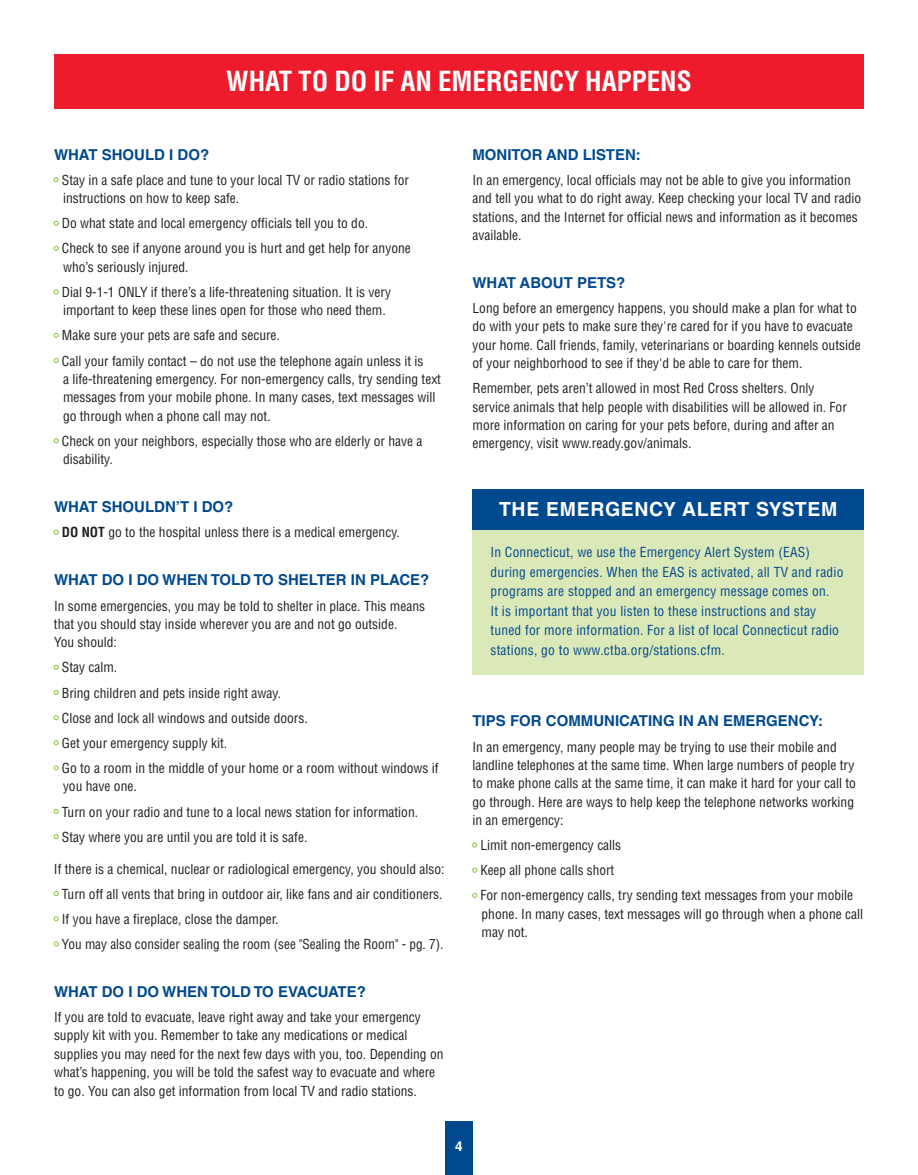
<style>
.page{position:relative;width:918px;height:1175px;background:#fff}
.page>*{position:absolute;margin:0;border:0;box-sizing:border-box;transform-origin:0 0}
.t1{font:700 condensed 27px "Helvetica LT Std";color:#fff}
.t2{font:700 19.5px "Helvetica LT Std";letter-spacing:.035em;color:#fff}
.t3{font:700 15px "Helvetica LT Std";color:#01498e}
.t4{font:condensed 13.5px/18.3px "Helvetica LT Std";color:#231f20}
.t5{font:condensed 13.5px/19.5px "Helvetica LT Std";letter-spacing:.015em;color:#01498e}
.t6{font:700 13.5px "Helvetica LT Std";color:#fff}
.s1{font-weight:700}
</style>
<div class="page">
<svg style="left:54px;top:177px;width:5px;height:5px"></svg>
<svg style="left:54px;top:221px;width:5px;height:5px"></svg>
<svg style="left:54px;top:246px;width:5px;height:5px"></svg>
<svg style="left:54px;top:289px;width:5px;height:5px"></svg>
<svg style="left:54px;top:333px;width:5px;height:5px"></svg>
<svg style="left:54px;top:358px;width:5px;height:5px"></svg>
<svg style="left:54px;top:438px;width:5px;height:5px"></svg>
<svg style="left:54px;top:530px;width:5px;height:5px"></svg>
<svg style="left:54px;top:665px;width:5px;height:5px"></svg>
<svg style="left:54px;top:690px;width:5px;height:5px"></svg>
<svg style="left:54px;top:715px;width:5px;height:5px"></svg>
<svg style="left:54px;top:740px;width:5px;height:5px"></svg>
<svg style="left:54px;top:765px;width:5px;height:5px"></svg>
<svg style="left:54px;top:809px;width:5px;height:5px"></svg>
<svg style="left:54px;top:834px;width:5px;height:5px"></svg>
<svg style="left:54px;top:891px;width:5px;height:5px"></svg>
<svg style="left:54px;top:916px;width:5px;height:5px"></svg>
<svg style="left:54px;top:941px;width:5px;height:5px"></svg>
<div style="left:472px;top:529px;width:392px;height:146px;background:#dbe9b8"></div>
<div style="left:472px;top:489px;width:392px;height:40px;background:#01498e"></div>
<div style="left:54px;top:54px;width:810px;height:54px;background:#ee1b2c"></div>
<div style="left:445px;top:1121px;width:28px;height:53px;background:#01498e"></div>
<svg style="left:472px;top:842px;width:5px;height:5px"></svg>
<svg style="left:472px;top:867px;width:5px;height:5px"></svg>
<svg style="left:472px;top:893px;width:5px;height:4px"></svg>
<h1 class="t1" style="left:226px;top:64px;width:467px">WHAT TO DO IF AN EMERGENCY HAPPENS</h1>
<p class="t3" style="left:54px;top:145px;width:157px">WHAT SHOULD I DO?</p>
<p class="t4" style="left:62px;top:171px;width:349px">Stay in a safe place and tune to your local TV or radio stations for instructions on how to keep safe.</p>
<p class="t4" style="left:62px;top:211px;width:351px;line-height:25.2px">Do what state and local emergency officials tell you to do.<br>Check to see if anyone around you is hurt and get help for anyone</p>
<p class="t4" style="left:62px;top:254px;width:128px;line-height:25.2px">who’s seriously injured.<br>Dial 9-1-1 ONLY</p>
<p class="t4" style="left:63px;top:283px;width:330px;text-indent:88px">if there’s a life-threatening situation. It is very important to keep these lines open for those who need them.</p>
<p class="t4" style="left:62px;top:323px;width:363px;line-height:25.2px">Make sure your pets are safe and secure.<br>Call your family contact – do not use the telephone again unless it is</p>
<p class="t4" style="left:63px;top:370px;width:380px">a life-threatening emergency. For non-emergency calls, try sending text messages from your mobile phone. In many cases, text messages will go through when a phone call may not.</p>
<p class="t4" style="left:62px;top:432px;width:362px">Check on your neighbors, especially those who are elderly or have a disability.</p>
<p class="t3" style="left:54px;top:498px;width:181px">WHAT SHOULDN’T I DO?</p>
<p class="t4" style="left:62px;top:523px;width:340px"><span class="s1">DO NOT</span> go to the hospital unless there is a medical emergency.</p>
<p class="t3" style="left:54px;top:571px;width:377px">WHAT DO I DO WHEN TOLD TO SHELTER IN PLACE?</p>
<p class="t4" style="left:54px;top:596px;width:373px">In some emergencies, you may be told to shelter in place. This means that you should stay inside wherever you are and not go outside.<br>You should:</p>
<p class="t4" style="left:62px;top:655px;width:378px;line-height:25.2px">Stay calm.<br>Bring children and pets inside right away.<br>Close and lock all windows and outside doors.<br>Get your emergency supply kit.<br>Go to a room in the middle of your home or a room without windows if</p>
<p class="t4" style="left:62px;top:773px;width:358px;line-height:25.2px">you have one.<br>Turn on your radio and tune to a local news station for information.<br>Stay where you are until you are told it is safe.</p>
<p class="t4" style="left:62px;top:856px;width:384px;line-height:25.2px;text-indent:-8px">If there is a chemical, nuclear or radiological emergency, you should also:<br>Turn off all vents that bring in outdoor air, like fans and air conditioners.<br>If you have a fireplace, close the damper.<br>You may also consider sealing the room (see "Sealing the Room" - pg. 7).</p>
<p class="t3" style="left:54px;top:982px;width:313px">WHAT DO I DO WHEN TOLD TO EVACUATE?</p>
<p class="t4" style="left:54px;top:1008px;width:391px">If you are told to evacuate, leave right away and take your emergency supply kit with you. Remember to take any medications or medical supplies you may need for the next few days with you, too. Depending on what’s happening, you will be told the safest way to evacuate and where to go. You can also get information from local TV and radio stations.</p>
<p class="t3" style="left:472px;top:145px;width:170px">MONITOR AND LISTEN:</p>
<p class="t4" style="left:472px;top:171px;width:390px">In an emergency, local officials may not be able to give you information and tell you what to do right away. Keep checking your local TV and radio stations, and the Internet for official news and information as it becomes available.</p>
<p class="t3" style="left:472px;top:273px;width:154px">WHAT ABOUT PETS?</p>
<p class="t4" style="left:472px;top:299px;width:390px">Long before an emergency happens, you should make a plan for what to do with your pets to make sure they're cared for if you have to evacuate your home. Call friends, family, veterinarians or boarding kennels outside of your neighborhood to see if they'd be able to care for them.</p>
<p class="t4" style="left:472px;top:379px;width:376px">Remember, pets aren’t allowed in most Red Cross shelters. Only service animals that help people with disabilities will be allowed in. For more information on caring for your pets before, during and after an emergency, visit www.ready.gov/animals.</p>
<h2 class="t2" style="left:499px;top:497px;width:340px">THE EMERGENCY ALERT SYSTEM</h2>
<p class="t5" style="left:490px;top:542px;width:321px">In Connecticut, we use the Emergency Alert System (EAS) during emergencies. When the EAS</p>
<p class="t5" style="left:490px;top:562px;width:354px;text-indent:198px">is activated, all TV and radio programs are stopped and an emergency message comes on.<br>It is important that you listen to these instructions and stay tuned for more information. For a list of local Connecticut radio stations, go to www.ctba.org/stations.cfm.</p>
<p class="t3" style="left:472px;top:712px;width:352px">TIPS FOR COMMUNICATING IN AN EMERGENCY:</p>
<p class="t4" style="left:472px;top:737px;width:385px">In an emergency, many people may be trying to use their mobile and landline telephones at the same time. When large numbers of people try to make phone calls at the same time, it can make it hard for your call to go through. Here are ways to help keep the telephone networks working in an emergency:</p>
<p class="t4" style="left:480px;top:832px;width:374px;line-height:25.2px">Limit non-emergency calls<br>Keep all phone calls short<br>For non-emergency calls, try sending text messages from your mobile</p>
<p class="t4" style="left:482px;top:904px;width:383px">phone. In many cases, text messages will go through when a phone call may not.</p>
<p class="t6" style="left:455px;top:1137px;width:9px">4</p>
</div>
